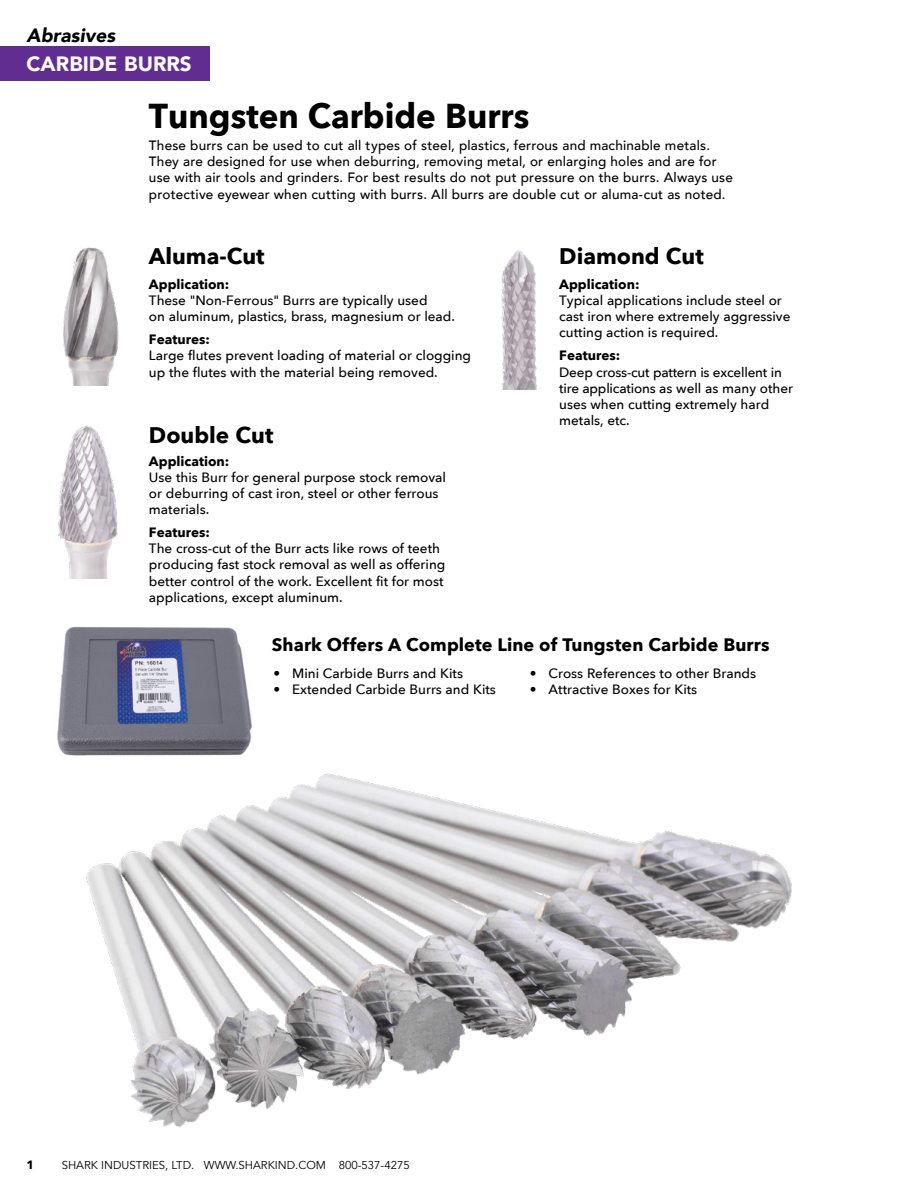
<style>
.page{position:relative;width:918px;height:1188px;background:#fff}
.page>*{position:absolute;margin:0;border:0;box-sizing:border-box;transform-origin:0 0}
.t1{font:700 34.5px "Avenir Next";color:#000;scale:.96 1}
.t2{font:700 22.5px "Avenir Next";color:#000}
.t3{font:900 20.7px "Avenir";color:#fff}
.t4{font:italic 900 19.2px "Avenir";color:#000}
.t5{font:700 18px "Avenir Next";letter-spacing:.005em;color:#000}
.t6{font:500 13.5px/16.2px "Avenir Next";color:#000}
.t7{font:500 13.5px/16.2px "Avenir";letter-spacing:.015em;color:#000}
.t8{font:700 13.5px "Avenir Next";color:#000}
.t9{font:700 12px "Avenir Next";color:#000}
.t10{font:11.4px "Avenir";color:#000}
</style>
<div class="page">
<img style="left:86px;top:773px;width:706px;height:355px">
<img style="left:58px;top:425px;width:60px;height:154px">
<img style="left:63px;top:247px;width:56px;height:138px">
<img style="left:501px;top:250px;width:36px;height:140px">
<img style="left:57px;top:626px;width:195px;height:130px">
<div style="left:0;top:46px;width:210px;height:34px;background:#622d91"></div>
<h3 class="t4" style="left:27px;top:20px;width:90px">Abrasives</h3>
<h3 class="t3" style="left:27px;top:46px;width:167px">CARBIDE BURRS</h3>
<h1 class="t1" style="left:149px;top:86px;width:398px">Tungsten Carbide Burrs</h1>
<p class="t7" style="left:149px;top:136px;width:585px">These burrs can be used to cut all types of steel, plastics, ferrous and machinable metals.<br>They are designed for use when deburring, removing metal, or enlarging holes and are for use with air tools and grinders. For best results do not put pressure on the burrs. Always use protective eyewear when cutting with burrs. All burrs are double cut or aluma-cut as noted.</p>
<h2 class="t2" style="left:149px;top:237px;width:117px">Aluma-Cut</h2>
<p class="t8" style="left:149px;top:272px;width:82px">Application:</p>
<p class="t6" style="left:149px;top:292px;width:308px">These "Non-Ferrous" Burrs are typically used<br>on aluminum, plastics, brass, magnesium or lead.</p>
<p class="t8" style="left:149px;top:328px;width:63px">Features:</p>
<p class="t6" style="left:149px;top:347px;width:324px">Large flutes prevent loading of material or clogging up the flutes with the material being removed.</p>
<h2 class="t2" style="left:149px;top:416px;width:126px">Double Cut</h2>
<p class="t8" style="left:149px;top:449px;width:82px">Application:</p>
<p class="t6" style="left:149px;top:468px;width:299px">Use this Burr for general purpose stock removal or deburring of cast iron, steel or other ferrous materials.</p>
<p class="t8" style="left:149px;top:521px;width:63px">Features:</p>
<p class="t6" style="left:149px;top:540px;width:298px">The cross-cut of the Burr acts like rows of teeth producing fast stock removal as well as offering better control of the work. Excellent fit for most applications, except aluminum.</p>
<h2 class="t2" style="left:559px;top:237px;width:146px">Diamond Cut</h2>
<p class="t8" style="left:559px;top:272px;width:82px">Application:</p>
<p class="t6" style="left:559px;top:292px;width:233px">Typical applications include steel or cast iron where extremely aggressive cutting action is required.</p>
<p class="t8" style="left:559px;top:344px;width:63px">Features:</p>
<p class="t6" style="left:559px;top:363px;width:235px">Deep cross-cut pattern is excellent in tire applications as well as many other uses when cutting extremely hard metals, etc.</p>
<h3 class="t5" style="left:272px;top:629px;width:499px">Shark Offers A Complete Line of Tungsten Carbide Burrs</h3>
<p class="t6" style="left:273px;top:664px;width:191px">• Mini Carbide Burrs and Kits</p>
<p class="t6" style="left:273px;top:681px;width:224px">• Extended Carbide Burrs and Kits</p>
<p class="t6" style="left:530px;top:664px;width:228px">• Cross References to other Brands</p>
<p class="t6" style="left:530px;top:681px;width:169px">• Attractive Boxes for Kits</p>
<p class="t9" style="left:27px;top:1155px;width:9px">1</p>
<p class="t10" style="left:62px;top:1158px;width:350px">SHARK INDUSTRIES, LTD. WWW.SHARKIND.COM 800-537-4275</p>
</div>
